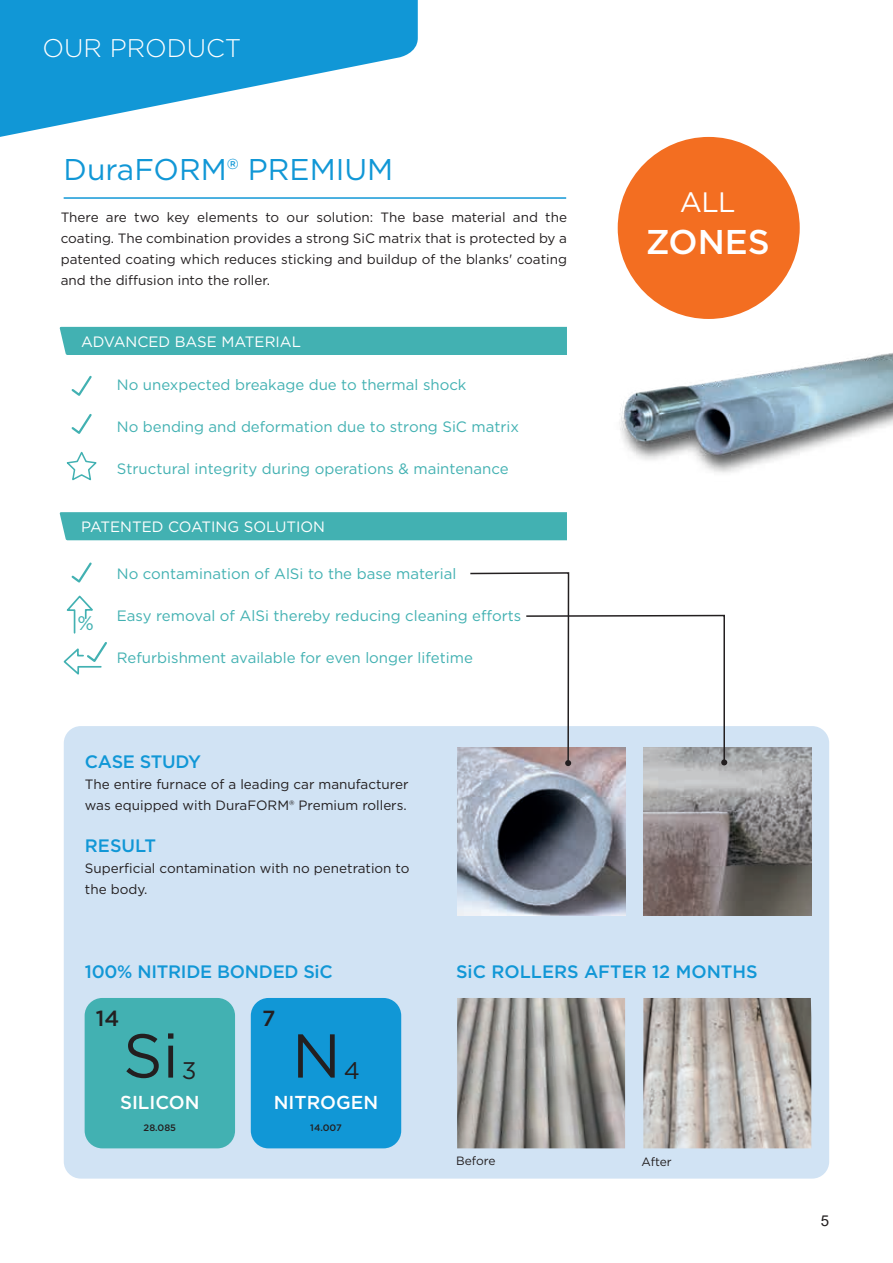
<style>
.page{position:relative;width:893px;height:1263px;background:#fff}
.page>*{position:absolute;margin:0;border:0;box-sizing:border-box;transform-origin:0 0}
.t1{font:61.8px "Gotham";color:#231f20}
.t2{font:500 34.35px "Gotham";color:#fff}
.t3{font:30px "Gotham";color:#1197d6}
.t4{font:28.05px "Gotham";color:#fff}
.t5{font:300 25.5px "Gotham";color:#fff}
.t6{font:24px "Gotham";color:#231f20}
.t7{font:500 21.9px "Gotham";color:#231f20}
.t8{font:19.65px "Gotham";color:#42b1b2}
.t9{font:500 18.75px "Gotham";color:#fff}
.t10{font:500 18px "Gotham";letter-spacing:-.015em;color:#1197d6}
.t11{font:15px "Gotham";color:#42b1b2}
.t12{font:15px "Gotham";color:#fff}
.t13{font:15px "Arial";color:#231f20}
.t14{font:13.5px/21px "Gotham";color:#231f20}
.t15{font:12px "Gotham";color:#231f20}
.t16{font:500 9.3px "Gotham";color:#231f20}
</style>
<div class="page">
<svg style="left:0;top:0;width:418px;height:137px;fill:#1197d6"></svg>
<div style="left:64px;top:726px;width:765px;height:452px;background:#d1e3f4;border-radius:17px"></div>
<hr style="left:64px;top:197px;width:502px;height:2px;background:#1197d6">
<img style="left:643px;top:747px;width:168px;height:168px">
<img style="left:457px;top:747px;width:168px;height:168px">
<img style="left:457px;top:998px;width:168px;height:150px">
<img style="left:643px;top:998px;width:168px;height:150px">
<div style="left:85px;top:998px;width:150px;height:150px;background:#42b1b2;border-radius:18px"></div>
<div style="left:251px;top:998px;width:150px;height:150px;background:#1197d6;border-radius:18px"></div>
<div style="left:618px;top:137px;width:182px;height:182px;background:#f36e21;border-radius:50%"></div>
<img style="left:554px;top:241px;width:339px;height:232px">
<svg style="left:469px;top:572px;width:258px;height:194px"></svg>
<div style="left:60px;top:327px;width:507px;height:28px;background:#42b1b2"></div>
<div style="left:60px;top:512px;width:507px;height:28px;background:#42b1b2"></div>
<svg style="left:66px;top:451px;width:31px;height:30px"></svg>
<svg style="left:71px;top:375px;width:21px;height:21px"></svg>
<svg style="left:71px;top:414px;width:21px;height:20px"></svg>
<svg style="left:71px;top:562px;width:21px;height:21px"></svg>
<svg style="left:66px;top:595px;width:27px;height:39px"></svg>
<svg style="left:63px;top:642px;width:44px;height:33px"></svg>
<h3 class="t5" style="left:43px;top:32px;width:200px">OUR PRODUCT</h3>
<h3 class="t3" style="left:64px;top:150px;width:331px">DuraFORM® PREMIUM</h3>
<p class="t14" style="left:61px;top:206px;width:508px;text-align:justify">There are two key elements to our solution: The base material and the coating. The combination provides a strong SiC matrix that is protected by a patented coating which reduces sticking and buildup of the blanks' coating and the diffusion into the roller.</p>
<p class="t12" style="left:81px;top:332px;width:221px">ADVANCED BASE MATERIAL</p>
<p class="t11" style="left:117px;top:375px;width:351px">No unexpected breakage due to thermal shock</p>
<p class="t11" style="left:117px;top:417px;width:404px">No bending and deformation due to strong SiC matrix</p>
<p class="t11" style="left:117px;top:459px;width:393px">Structural integrity during operations &amp; maintenance</p>
<p class="t12" style="left:81px;top:517px;width:246px">PATENTED COATING SOLUTION</p>
<h3 class="t8" style="left:77px;top:611px;width:18px">%</h3>
<p class="t11" style="left:117px;top:564px;width:341px">No contamination of AlSi to the base material</p>
<p class="t11" style="left:117px;top:606px;width:406px">Easy removal of AlSi thereby reducing cleaning efforts</p>
<p class="t11" style="left:117px;top:648px;width:357px">Refurbishment available for even longer lifetime</p>
<h3 class="t10" style="left:85px;top:750px;width:118px">CASE STUDY</h3>
<p class="t14" style="left:85px;top:773px;width:325px">The entire furnace of a leading car manufacturer was equipped with DuraFORM® Premium rollers.</p>
<h3 class="t10" style="left:85px;top:834px;width:73px">RESULT</h3>
<p class="t14" style="left:85px;top:857px;width:326px">Superficial contamination with no penetration to the body.</p>
<h3 class="t4" style="left:680px;top:184px;width:57px">ALL</h3>
<h2 class="t2" style="left:646px;top:219px;width:126px">ZONES</h2>
<h3 class="t10" style="left:85px;top:960px;width:249px">100% NITRIDE BONDED SiC</h3>
<h3 class="t7" style="left:96px;top:1004px;width:25px">14</h3>
<h1 class="t1" style="left:123px;top:1016px;width:57px">Si</h1>
<h3 class="t6" style="left:182px;top:1055px;width:16px">3</h3>
<h3 class="t9" style="left:120px;top:1090px;width:81px">SILICON</h3>
<p class="t16" style="left:144px;top:1122px;width:34px">28.085</p>
<h3 class="t7" style="left:262px;top:1004px;width:15px">7</h3>
<h1 class="t1" style="left:292px;top:1016px;width:50px">N</h1>
<h3 class="t6" style="left:344px;top:1055px;width:18px">4</h3>
<h3 class="t9" style="left:274px;top:1090px;width:106px">NITROGEN</h3>
<p class="t16" style="left:310px;top:1122px;width:33px">14.007</p>
<h3 class="t10" style="left:456px;top:960px;width:303px">SiC ROLLERS AFTER 12 MONTHS</h3>
<p class="t15" style="left:456px;top:1153px;width:41px">Before</p>
<p class="t15" style="left:642px;top:1154px;width:32px">After</p>
<p class="t13" style="left:821px;top:1210px;width:10px">5</p>
</div>
